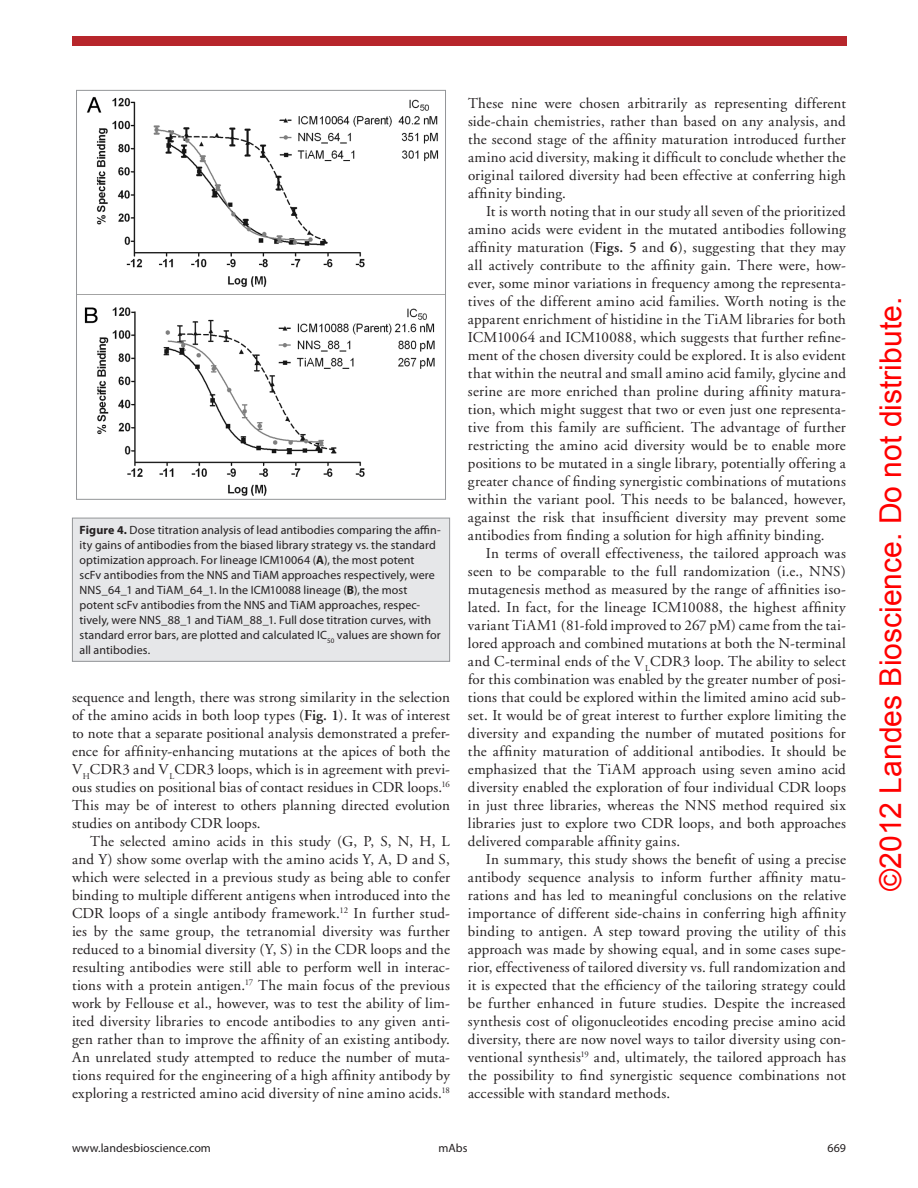
<style>
.page{position:relative;width:918px;height:1188px;background:#fff}
.page>*{position:absolute;margin:0;border:0;box-sizing:border-box;transform-origin:0 0}
.t1{font:30.15px "Arial";color:#f00}
.t2{font:15px/18px "Adobe Garamond";letter-spacing:.015em;color:#231f20;text-align:justify}
.t3{font:12px/15px "Myriad Pro";letter-spacing:.005em;color:#231f20}
.s1{font-weight:700}
.s2{font-weight:600}
</style>
<div class="page">
<div style="left:72px;top:36px;width:774px;height:10px;background:#b7262b"></div>
<div style="left:72px;top:518px;width:378px;height:143px;background:#e6e7e9"></div>
<div style="left:72px;top:518px;width:378px;height:144px;border:1px solid #939598"></div>
<img style="left:78px;top:97px;width:366px;height:399px">
<div style="left:76px;top:90px;width:370px;height:410px;border:1px solid #939598"></div>
<p class="t3" style="left:80px;top:522px;width:363px"><span class="s1">Figure 4.</span> Dose titration analysis of lead antibodies comparing the affin&shy;ity gains of antibodies from the biased library strategy vs. the standard optimization approach. For lineage ICM10064 (<span class="s1">A</span>), the most potent<br>scFv antibodies from the NNS and TiAM approaches respectively, were NNS_64_1 and TiAM_64_1. In the ICM10088 lineage (<span class="s1">B</span>), the most potent scFv antibodies from the NNS and TiAM approaches, respec&shy;tively, were NNS_88_1 and TiAM_88_1. Full dose titration curves, with standard error bars, are plotted and calculated IC<sub>50</sub> values are shown for all antibodies.</p>
<p class="t2" style="left:72px;top:689px;width:379px">sequence and length, there was strong similarity in the selection of the amino acids in both loop types (<span class="s2">Fig. 1</span>). It was of interest to note that a separate positional analysis demonstrated a prefer&shy;ence for affinity-enhancing mutations at the apices of both the V<sub>H</sub>CDR3 and V<sub>L</sub>CDR3 loops, which is in agreement with previ&shy;ous studies on positional bias of contact residues in CDR loops.<sup>16<br></sup>This may be of interest to others planning directed evolution studies on antibody CDR loops.</p>
<p class="t2" style="left:72px;top:833px;width:380px;text-indent:18px">The selected amino acids in this study (G, P, S, N, H, L and Y) show some overlap with the amino acids Y, A, D and S, which were selected in a previous study as being able to confer binding to multiple different antigens when introduced into the CDR loops of a single antibody framework.<sup>12</sup> In further stud&shy;ies by the same group, the tetranomial diversity was further reduced to a binomial diversity (Y, S) in the CDR loops and the resulting antibodies were still able to perform well in interac&shy;tions with a protein antigen.<sup>17</sup> The main focus of the previous work by Fellouse et al., however, was to test the ability of lim&shy;ited diversity libraries to encode antibodies to any given anti&shy;gen rather than to improve the affinity of an existing antibody.<br>An unrelated study attempted to reduce the number of muta&shy;tions required for the engineering of a high affinity antibody by exploring a restricted amino acid diversity of nine amino acids.<sup>18</sup></p>
<p class="t2" style="left:468px;top:95px;width:379px">These nine were chosen arbitrarily as representing different side-chain chemistries, rather than based on any analysis, and the second stage of the affinity maturation introduced further amino acid diversity, making it difficult to conclude whether the original tailored diversity had been effective at conferring high affinity binding.</p>
<p class="t2" style="left:468px;top:203px;width:380px;text-indent:18px">It is worth noting that in our study all seven of the prioritized amino acids were evident in the mutated antibodies following affinity maturation (<span class="s2">Figs. 5</span> and <span class="s2">6</span>), suggesting that they may all actively contribute to the affinity gain. There were, how&shy;ever, some minor variations in frequency among the representa&shy;tives of the different amino acid families. Worth noting is the apparent enrichment of histidine in the TiAM libraries for both ICM10064 and ICM10088, which suggests that further refine&shy;ment of the chosen diversity could be explored. It is also evident that within the neutral and small amino acid family, glycine and serine are more enriched than proline during affinity matura&shy;tion, which might suggest that two or even just one representa&shy;tive from this family are sufficient. The advantage of further restricting the amino acid diversity would be to enable more positions to be mutated in a single library, potentially offering a greater chance of finding synergistic combinations of mutations within the variant pool. This needs to be balanced, however, against the risk that insufficient diversity may prevent some antibodies from finding a solution for high affinity binding.</p>
<p class="t2" style="left:468px;top:545px;width:380px;text-indent:18px">In terms of overall effectiveness, the tailored approach was seen to be comparable to the full randomization (i.e., NNS) mutagenesis method as measured by the range of affinities iso&shy;lated. In fact, for the lineage ICM10088, the highest affinity variant TiAM1 (81-fold improved to 267 pM) came from the tai&shy;lored approach and combined mutations at both the N-terminal and C-terminal ends of the V<sub>L</sub>CDR3 loop. The ability to select for this combination was enabled by the greater number of posi&shy;tions that could be explored within the limited amino acid sub&shy;set. It would be of great interest to further explore limiting the diversity and expanding the number of mutated positions for the affinity maturation of additional antibodies. It should be emphasized that the TiAM approach using seven amino acid diversity enabled the exploration of four individual CDR loops in just three libraries, whereas the NNS method required six libraries just to explore two CDR loops, and both approaches delivered comparable affinity gains.</p>
<p class="t2" style="left:468px;top:851px;width:379px;text-indent:18px">In summary, this study shows the benefit of using a precise antibody sequence analysis to inform further affinity matu&shy;rations and has led to meaningful conclusions on the relative importance of different side-chains in conferring high affinity binding to antigen. A step toward proving the utility of this approach was made by showing equal, and in some cases supe&shy;rior, effectiveness of tailored diversity vs. full randomization and it is expected that the efficiency of the tailoring strategy could be further enhanced in future studies. Despite the increased synthesis cost of oligonucleotides encoding precise amino acid diversity, there are now novel ways to tailor diversity using con&shy;ventional synthesis<sup>19</sup> and, ultimately, the tailored approach has the possibility to find synergistic sequence combinations not accessible with standard methods.</p>
<p class="t3" style="left:72px;top:1140px;width:140px">www.landesbioscience.com</p>
<p class="t3" style="left:439px;top:1140px;width:30px">mAbs</p>
<p class="t3" style="left:828px;top:1140px;width:20px">669</p>
<h1 class="t1" style="left:871px;top:891px;width:595px;rotate:-90deg">©2012 Landes Bioscience. Do not distribute.</h1>
</div>
